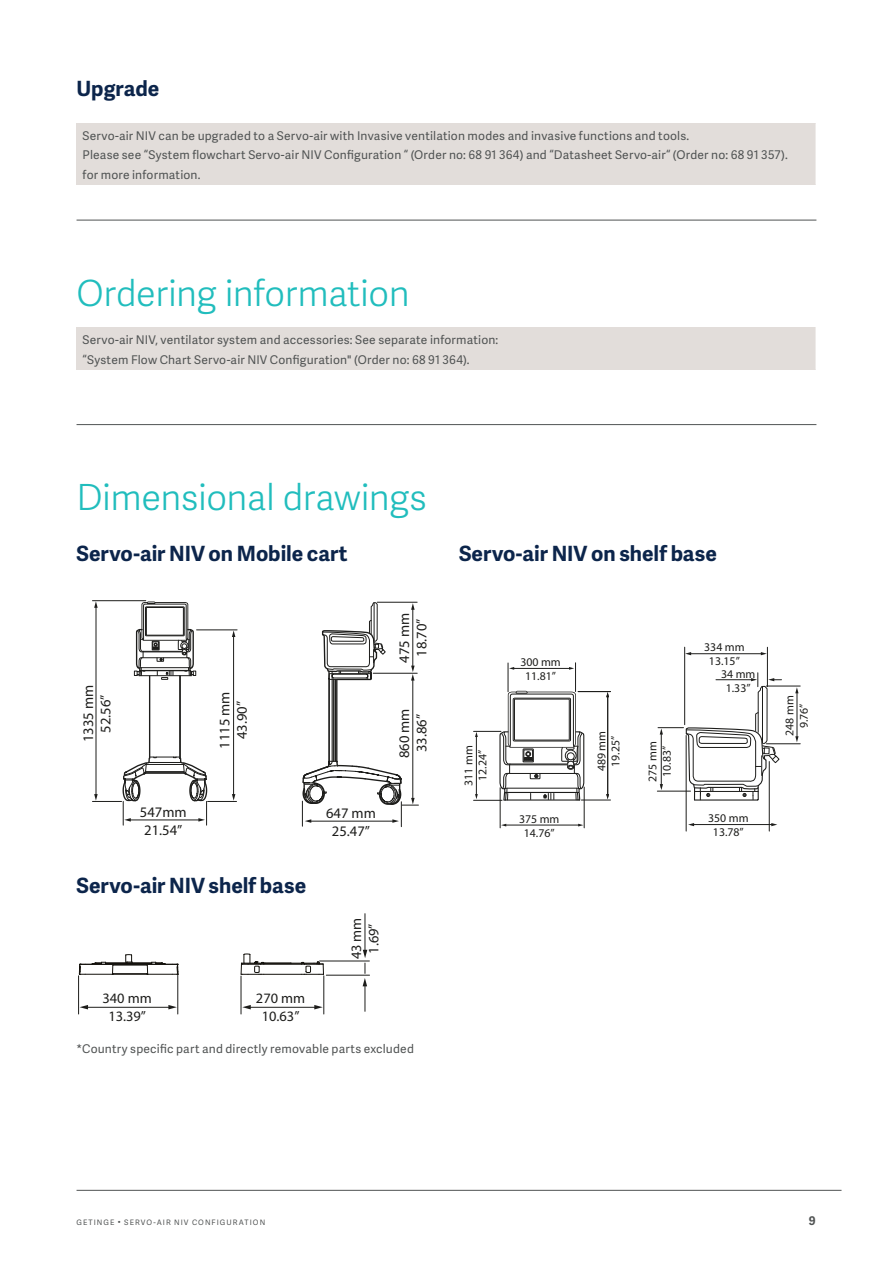
<style>
.page{position:relative;width:893px;height:1263px;background:#fff}
.page>*{position:absolute;margin:0;border:0;box-sizing:border-box;transform-origin:0 0}
.Sub-heading_Adelle_S{font:300 36px "Adelle Sans";letter-spacing:-.01em;color:#21bdbd}
.Subheading_14p_Getin{font:700 21px "Adelle Sans";color:#0c254b}
.t1{font:14.55px/17.5px "Myriad Pro";color:#1d1d1b;text-align:center}
.t2{font:14.4px/17.2px "Myriad Pro";color:#1d1d1b;text-align:center}
.Body_text_Granite_0e{font:12px/19.2px "Adelle Sans";letter-spacing:.015em;color:#505353}
.t3{font:700 12px "Adelle Sans";color:#505353}
.t4{font:11.85px/14.1px "Myriad Pro";color:#1d1d1b;text-align:center}
.t5{font:7.5px "Adelle Sans";letter-spacing:.14em;color:#505353}
</style>
<div class="page">
<hr style="left:77px;top:1190px;width:764px;height:1px;background:#505353">
<div style="left:77px;top:123px;width:739px;height:62px;background:#e2ddda"></div>
<hr style="left:77px;top:220px;width:739px;height:1px;background:#505353">
<div style="left:77px;top:327px;width:739px;height:43px;background:#e2ddda"></div>
<hr style="left:77px;top:424px;width:739px;height:1px;background:#505353">
<hr style="left:92px;top:801px;width:30px;height:1px;background:#1d1d1b">
<hr style="left:197px;top:629px;width:40px;height:1px;background:#1d1d1b">
<hr style="left:233px;top:636px;width:1px;height:159px;background:#1d1d1b">
<svg style="left:232px;top:630px;width:3px;height:7px"></svg>
<hr style="left:92px;top:600px;width:54px;height:1px;background:#1d1d1b">
<hr style="left:96px;top:607px;width:1px;height:188px;background:#1d1d1b">
<svg style="left:94px;top:794px;width:4px;height:7px"></svg>
<svg style="left:94px;top:601px;width:4px;height:7px"></svg>
<hr style="left:149px;top:676px;width:1px;height:82px;background:#1d1d1b">
<hr style="left:179px;top:676px;width:2px;height:82px;background:#1d1d1b">
<svg style="left:122px;top:756px;width:115px;height:69px"></svg>
<svg style="left:133px;top:601px;width:64px;height:88px"></svg>
<svg style="left:301px;top:602px;width:117px;height:225px"></svg>
<hr style="left:657px;top:791px;width:33px;height:1px;background:#1d1d1b">
<hr style="left:766px;top:743px;width:34px;height:1px;background:#1d1d1b">
<hr style="left:766px;top:686px;width:34px;height:1px;background:#1d1d1b">
<hr style="left:797px;top:691px;width:1px;height:46px;background:#1d1d1b">
<svg style="left:795px;top:736px;width:3px;height:6px"></svg>
<hr style="left:684px;top:647px;width:1px;height:78px;background:#1d1d1b">
<hr style="left:767px;top:647px;width:1px;height:40px;background:#1d1d1b">
<hr style="left:690px;top:653px;width:72px;height:1px;background:#1d1d1b">
<svg style="left:685px;top:652px;width:6px;height:3px"></svg>
<svg style="left:761px;top:652px;width:6px;height:3px"></svg>
<hr style="left:686px;top:735px;width:1px;height:96px;background:#1d1d1b">
<hr style="left:769px;top:761px;width:1px;height:70px;background:#1d1d1b">
<hr style="left:693px;top:824px;width:79px;height:1px;background:#1d1d1b">
<svg style="left:688px;top:823px;width:6px;height:3px"></svg>
<svg style="left:771px;top:823px;width:6px;height:3px"></svg>
<hr style="left:500px;top:788px;width:1px;height:40px;background:#1d1d1b">
<hr style="left:584px;top:787px;width:1px;height:41px;background:#1d1d1b">
<hr style="left:505px;top:825px;width:74px;height:1px;background:#1d1d1b">
<svg style="left:658px;top:673px;width:123px;height:128px"></svg>
<svg style="left:474px;top:663px;width:136px;height:138px"></svg>
<hr style="left:326px;top:975px;width:44px;height:1px;background:#1d1d1b">
<hr style="left:320px;top:960px;width:49px;height:1px;background:#1d1d1b">
<hr style="left:364px;top:914px;width:1px;height:37px;background:#1d1d1b">
<hr style="left:177px;top:975px;width:1px;height:39px;background:#1d1d1b">
<hr style="left:86px;top:1007px;width:84px;height:1px;background:#1d1d1b">
<svg style="left:80px;top:1005px;width:8px;height:4px"></svg>
<hr style="left:241px;top:976px;width:1px;height:38px;background:#1d1d1b">
<hr style="left:323px;top:976px;width:1px;height:38px;background:#1d1d1b">
<hr style="left:249px;top:1007px;width:67px;height:1px;background:#1d1d1b">
<svg style="left:242px;top:1005px;width:9px;height:4px"></svg>
<svg style="left:314px;top:1005px;width:9px;height:4px"></svg>
<hr style="left:78px;top:976px;width:1px;height:38px;background:#1d1d1b">
<svg style="left:363px;top:950px;width:4px;height:61px"></svg>
<div style="left:113px;top:974px;width:35px;height:1px;border:1px solid #13110c"></div>
<hr style="left:113px;top:973px;width:34px;height:1px;background:#13110c">
<svg style="left:125px;top:954px;width:8px;height:8px"></svg>
<hr style="left:113px;top:965px;width:34px;height:1px;background:#13110c">
<hr style="left:85px;top:964px;width:87px;height:1px;background:#13110c">
<hr style="left:106px;top:963px;width:46px;height:1px;background:#13110c">
<hr style="left:106px;top:962px;width:46px;height:1px;background:#13110c">
<svg style="left:79px;top:961px;width:35px;height:38px"></svg>
<svg style="left:146px;top:962px;width:33px;height:47px"></svg>
<hr style="left:244px;top:963px;width:70px;height:1px;background:#13110c">
<hr style="left:264px;top:964px;width:38px;height:1px;background:#13110c">
<hr style="left:264px;top:974px;width:38px;height:1px;background:#13110c">
<svg style="left:301px;top:961px;width:23px;height:14px"></svg>
<svg style="left:241px;top:953px;width:50px;height:22px"></svg>
<p class="Subheading_14p_Getin" style="left:77px;top:73px;width:84px">Upgrade</p>
<p class="Body_text_Granite_0e" style="left:83px;top:126px;width:707px">Servo-air NIV can be upgraded to a Servo-air with Invasive ventilation modes and invasive functions and tools.<br>Please see “System flowchart Servo-air NIV Configuration “ (Order no: 68 91 364) and “Datasheet Servo-air“ (Order no: 68 91 357). for more information.</p>
<p class="Sub-heading_Adelle_S" style="left:77px;top:267px;width:335px">Ordering information</p>
<p class="Body_text_Granite_0e" style="left:83px;top:330px;width:417px">Servo-air NIV, ventilator system and accessories: See separate information: “System Flow Chart Servo-air NIV Configuration" (Order no: 68 91 364).</p>
<p class="Sub-heading_Adelle_S" style="left:77px;top:472px;width:352px">Dimensional drawings</p>
<p class="Subheading_14p_Getin" style="left:77px;top:538px;width:273px">Servo-air NIV on Mobile cart</p>
<p class="Subheading_14p_Getin" style="left:459px;top:538px;width:259px">Servo-air NIV on shelf base</p>
<p class="t1" style="left:79px;top:742px;width:59px;rotate:-90deg">1335 mm<br>52.56”</p>
<p class="t1" style="left:215px;top:749px;width:59px;rotate:-90deg">1115 mm<br>43.90”</p>
<p class="t1" style="left:140px;top:803px;width:48px;text-align:left">547mm<br>21.54”</p>
<p class="t1" style="left:326px;top:804px;width:51px">647 mm<br>25.47”</p>
<p class="Subheading_14p_Getin" style="left:77px;top:870px;width:231px">Servo-air NIV shelf base</p>
<p class="t2" style="left:348px;top:959px;width:43px;rotate:-90deg">43 mm<br>1.69”</p>
<p class="t1" style="left:395px;top:663px;width:51px;rotate:-90deg">475 mm<br>18.70”</p>
<p class="t1" style="left:395px;top:758px;width:51px;rotate:-90deg">860 mm<br>33.86”</p>
<p class="t2" style="left:103px;top:990px;width:51px">340 mm<br>13.39”</p>
<p class="t2" style="left:256px;top:990px;width:51px">270 mm<br>10.63”</p>
<p class="Body_text_Granite_0e" style="left:77px;top:1038px;width:339px">*Country specific part and directly removable parts excluded</p>
<p class="t4" style="left:520px;top:655px;width:42px">300 mm<br>11.81”</p>
<p class="t4" style="left:594px;top:771px;width:42px;rotate:-90deg">489 mm<br>19.25”</p>
<p class="t4" style="left:461px;top:786px;width:42px;rotate:-90deg">311 mm<br>12.24”</p>
<p class="t4" style="left:645px;top:782px;width:42px;rotate:-90deg">275 mm<br>10.83”</p>
<p class="t4" style="left:519px;top:811px;width:42px">375 mm<br>14.76”</p>
<p class="t4" style="left:704px;top:640px;width:42px">334 mm<br>13.15”</p>
<p class="t4" style="left:721px;top:667px;width:36px">34 mm<br>1.33”</p>
<p class="t4" style="left:708px;top:810px;width:42px">350 mm<br>13.78”</p>
<p class="t4" style="left:782px;top:736px;width:42px;rotate:-90deg">248 mm<br>9.76”</p>
<p class="t5" style="left:77px;top:1217px;width:190px">GETINGE • SERVO-AIR NIV CONFIGURATION</p>
<p class="t3" style="left:809px;top:1211px;width:8px">9</p>
</div>
